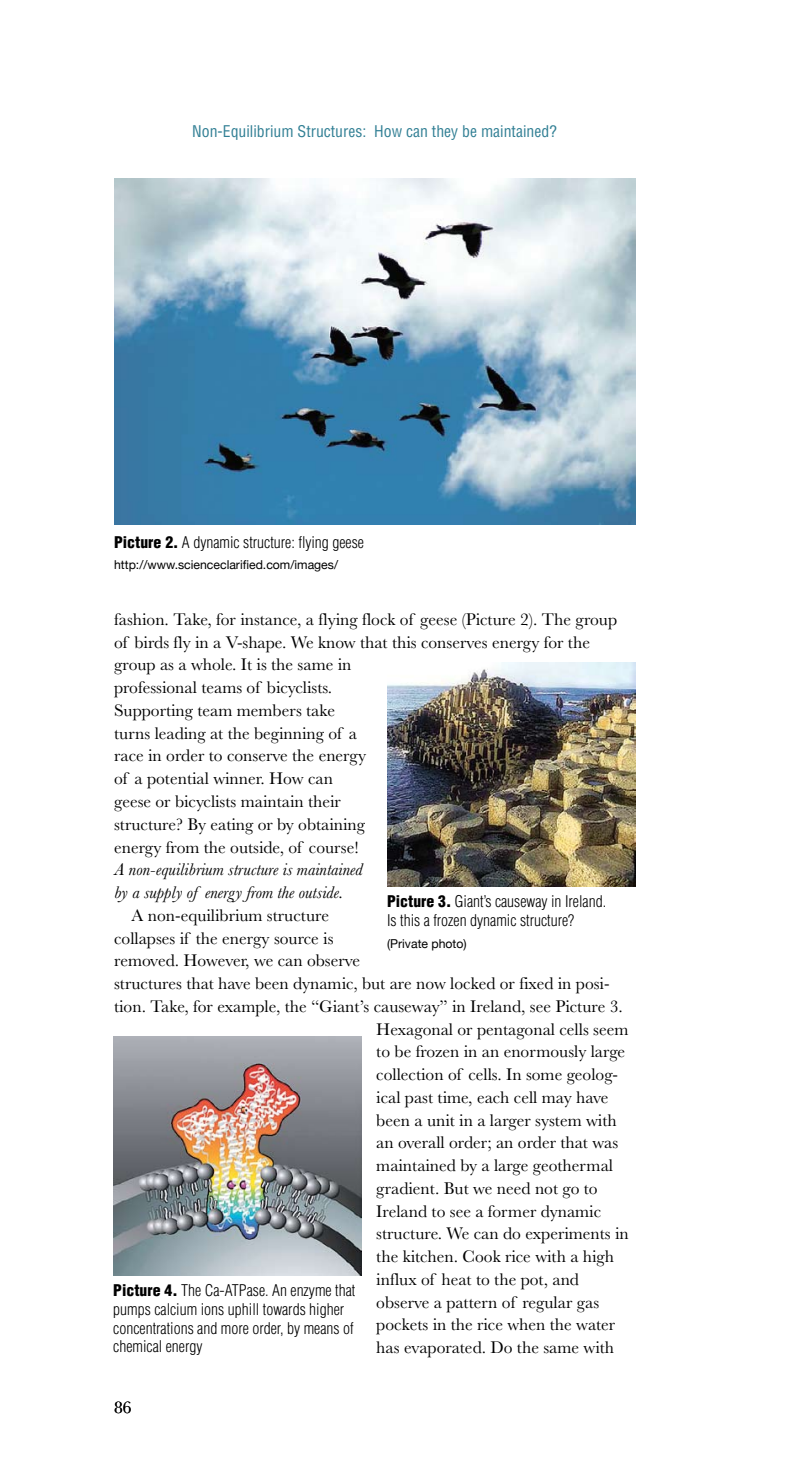
<style>
.page{position:relative;width:794px;height:1474px;background:#fff}
.page>*{position:absolute;margin:0;border:0;box-sizing:border-box;transform-origin:0 0}
.t1{font:17.5px/22.8px "Baskerville";color:#000}
.t2{font:italic 17.5px/22.8px "Baskerville";color:#000}
.t3{font:300 condensed 15.75px/18.9px "Helvetica";color:#000}
.t4{font:condensed 15.75px "Helvetica";color:#317f94}
.t5{font:12.25px "Helvetica Neue";color:#000}
.s1{font-weight:900}
</style>
<div class="page">
<img style="left:387px;top:662px;width:248px;height:224px">
<img style="left:113px;top:1036px;width:248px;height:239px">
<img style="left:114px;top:179px;width:521px;height:346px">
<p class="t4" style="left:192px;top:121px;width:366px">Non-Equilibrium Structures: How can they be maintained?</p>
<p class="t3" style="left:114px;top:532px;width:251px"><span class="s1">Picture 2.</span> A dynamic structure: flying geese</p>
<p class="t5" style="left:114px;top:557px;width:225px">http://www.scienceclarified.com/images/</p>
<p class="t1" style="left:114px;top:608px;width:504px">fashion. Take, for instance, a flying flock of geese (Picture 2). The group of birds fly in a V-shape. We know that this conserves energy for the group as a whole. It is the same in<br>professional teams of bicyclists.<br>Supporting team members take<br>turns leading at the beginning of a<br>race in order to conserve the energy<br>of a potential winner. How can<br>geese or bicyclists maintain their<br>structure? By eating or by obtaining<br>energy from the outside, of course!</p>
<p class="t2" style="left:114px;top:858px;width:250px">A non-equilibrium structure is maintained by a supply of energy from the outside.</p>
<p class="t1" style="left:132px;top:903px;width:199px">A non-equilibrium structure</p>
<p class="t1" style="left:114px;top:926px;width:221px">collapses if the energy source is</p>
<p class="t1" style="left:114px;top:949px;width:247px">removed. However, we can observe</p>
<p class="t1" style="left:114px;top:972px;width:497px">structures that have been dynamic, but are now locked or fixed in posi-</p>
<p class="t1" style="left:114px;top:994px;width:510px">tion. Take, for example, the “Giant’s causeway” in Ireland, see Picture 3.</p>
<p class="t1" style="left:376px;top:1017px;width:254px">Hexagonal or pentagonal cells seem</p>
<p class="t1" style="left:376px;top:1040px;width:250px">to be frozen in an enormously large</p>
<p class="t1" style="left:376px;top:1063px;width:243px">collection of cells. In some geolog-</p>
<p class="t1" style="left:376px;top:1085px;width:234px">ical past time, each cell may have</p>
<p class="t1" style="left:376px;top:1108px;width:242px">been a unit in a larger system with</p>
<p class="t1" style="left:376px;top:1131px;width:243px">an overall order; an order that was</p>
<p class="t1" style="left:376px;top:1154px;width:238px">maintained by a large geothermal</p>
<p class="t1" style="left:376px;top:1176px;width:223px">gradient. But we need not go to</p>
<p class="t1" style="left:376px;top:1199px;width:226px">Ireland to see a former dynamic</p>
<p class="t1" style="left:376px;top:1222px;width:254px">structure. We can do experiments in</p>
<p class="t1" style="left:376px;top:1245px;width:239px">the kitchen. Cook rice with a high</p>
<p class="t1" style="left:376px;top:1267px;width:204px">influx of heat to the pot, and</p>
<p class="t1" style="left:376px;top:1290px;width:224px">observe a pattern of regular gas</p>
<p class="t1" style="left:376px;top:1313px;width:240px">pockets in the rice when the water</p>
<p class="t1" style="left:376px;top:1336px;width:239px">has evaporated. Do the same with</p>
<p class="t3" style="left:387px;top:891px;width:218px"><span class="s1">Picture 3.</span> Giant’s causeway in Ireland.<br>Is this a frozen dynamic structure?</p>
<p class="t5" style="left:387px;top:935px;width:81px">(Private photo)</p>
<p class="t3" style="left:113px;top:1280px;width:243px"><span class="s1">Picture 4.</span> The Ca-ATPase. An enzyme that pumps calcium ions uphill towards higher concentrations and more order, by means of chemical energy</p>
<p class="t1" style="left:114px;top:1395px;width:19px">86</p>
</div>
